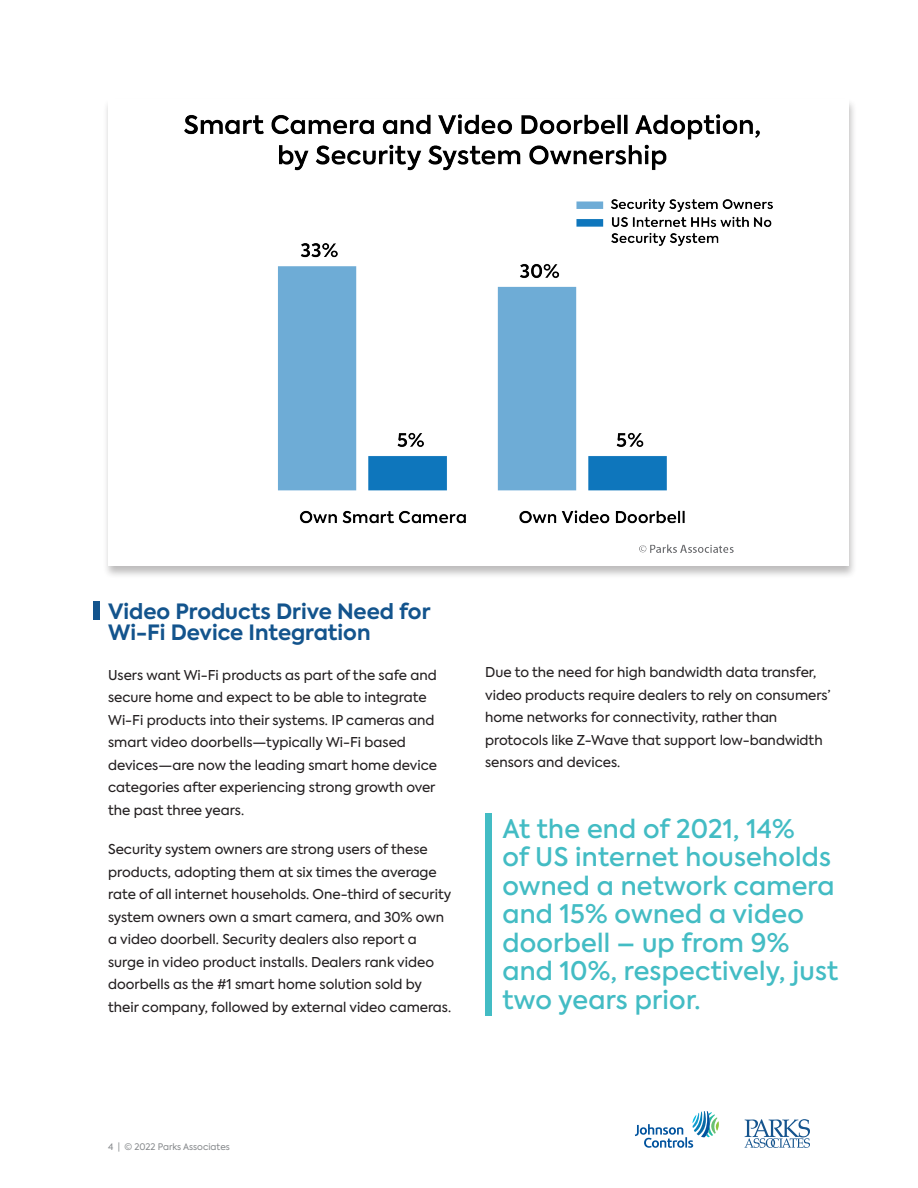
<style>
.page{position:relative;width:918px;height:1188px;background:#fff}
.page>*{position:absolute;margin:0;border:0;box-sizing:border-box;transform-origin:0 0}
.Call_Out_New{font:500 25.5px/28.5px "Axiforma";letter-spacing:.01em;color:#43bcc4}
.Body_Main{font:700 21px/21px "Axiforma";color:#13548d}
.Body_Main-2{font:13.5px/22.5px "Axiforma";color:#231f20}
.t1{font:9px "Axiforma";color:#85888b}
</style>
<div class="page">
<div style="left:103px;top:98px;width:755px;height:480px;background:#231f20;opacity:.3"></div>
<div style="left:108px;top:99px;width:741px;height:467px;background:#fff"></div>
<div style="left:93px;top:601px;width:7px;height:18px;background:#13548d"></div>
<img style="left:184px;top:114px;width:589px;height:439px">
<svg style="left:635px;top:1111px;width:84px;height:37px"></svg>
<svg style="left:744px;top:1119px;width:66px;height:29px"></svg>
<div style="left:485px;top:814px;width:6px;height:202px;background:#43bcc4"></div>
<p class="Body_Main" style="left:108px;top:601px;width:324px">Video Products Drive Need for<br>Wi-Fi Device Integration</p>
<p class="Body_Main-2" style="left:108px;top:664px;width:331px">Users want Wi-Fi products as part of the safe and secure home and expect to be able to integrate Wi-Fi products into their systems. IP cameras and smart video doorbells—typically Wi-Fi based devices—are now the leading smart home device categories after experiencing strong growth over the past three years.</p>
<p class="Body_Main-2" style="left:108px;top:838px;width:345px">Security system owners are strong users of these products, adopting them at six times the average rate of all internet households. One-third of security system owners own a smart camera, and 30% own a video doorbell. Security dealers also report a surge in video product installs. Dealers rank video doorbells as the #1 smart home solution sold by their company, followed by external video cameras.</p>
<p class="Body_Main-2" style="left:485px;top:662px;width:347px">Due to the need for high bandwidth data transfer, video products require dealers to rely on consumers’ home networks for connectivity, rather than protocols like Z-Wave that support low-bandwidth sensors and devices.</p>
<p class="Call_Out_New" style="left:502px;top:815px;width:337px">At the end of 2021, 14%<br>of US internet households owned a network camera and 15% owned a video doorbell – up from 9% and 10%, respectively, just two years prior.</p>
<p class="t1" style="left:108px;top:1141px;width:123px">4 | © 2022 Parks Associates</p>
</div>
